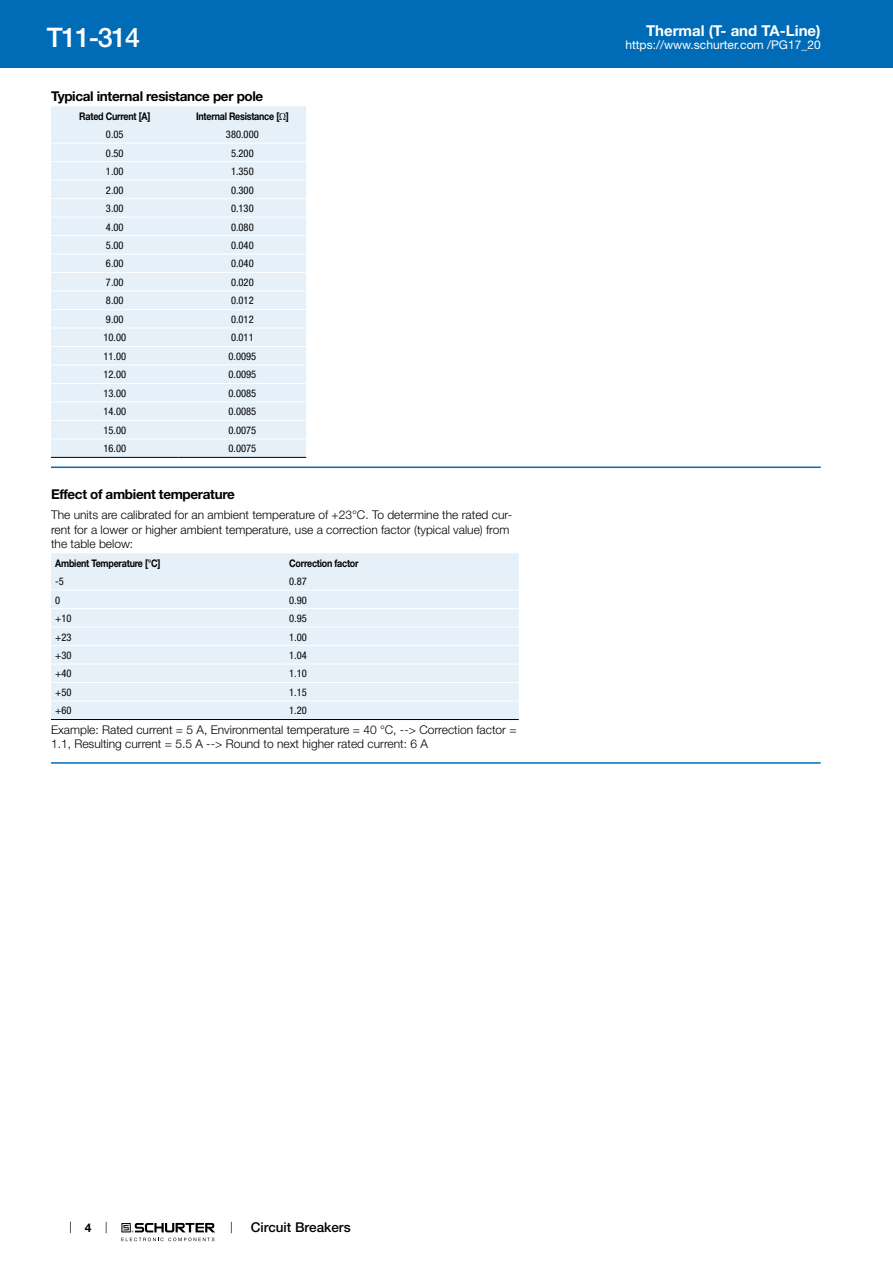
<style>
.page{position:relative;width:893px;height:1263px;background:#fff}
.page>*{position:absolute;margin:0;border:0;box-sizing:border-box;transform-origin:0 0}
.t1{font:500 27px "Helvetica Neue LT";letter-spacing:-.05em;color:#fff}
.t2{font:700 15px "Helvetica Neue LT";color:#fff}
.t3{font:700 13.5px "Helvetica Neue LT";letter-spacing:-.025em;color:#000}
.t4{font:500 13.5px "Helvetica Neue LT";color:#000}
.t5{font:300 12px/14.4px "Helvetica Neue LT";color:#000}
.t6{font:12px "Helvetica Neue LT";color:#fff}
.t7{font:700 12px "Helvetica Neue LT";color:#000}
.t8{font:condensed 10.5px "Helvetica Neue LT";color:#000}
.t9{font:700 10.5px "Helvetica Neue LT";letter-spacing:-.025em;color:#000;scale:.85 1}
.s1{font-family:"Arial Unicode MS";font-weight:400}
</style>
<div class="page">
<svg style="left:70px;top:1221px;width:1px;height:12px"></svg>
<svg style="left:121px;top:1223px;width:94px;height:18px"></svg>
<div style="left:0;top:0;width:893px;height:68px;background:#006bb6"></div>
<div style="left:51px;top:106px;width:255px;height:351px;background:#e6f0f8"></div>
<hr style="left:51px;top:143px;width:128px;height:1px;background:#fff">
<hr style="left:179px;top:143px;width:127px;height:1px;background:#fff">
<hr style="left:51px;top:161px;width:128px;height:1px;background:#fff">
<hr style="left:179px;top:161px;width:127px;height:1px;background:#fff">
<hr style="left:51px;top:180px;width:128px;height:1px;background:#fff">
<hr style="left:179px;top:180px;width:127px;height:1px;background:#fff">
<hr style="left:51px;top:198px;width:128px;height:1px;background:#fff">
<hr style="left:179px;top:198px;width:127px;height:1px;background:#fff">
<hr style="left:51px;top:217px;width:128px;height:1px;background:#fff">
<hr style="left:179px;top:217px;width:127px;height:1px;background:#fff">
<hr style="left:51px;top:235px;width:128px;height:1px;background:#fff">
<hr style="left:179px;top:235px;width:127px;height:1px;background:#fff">
<hr style="left:51px;top:254px;width:128px;height:1px;background:#fff">
<hr style="left:179px;top:254px;width:127px;height:1px;background:#fff">
<hr style="left:51px;top:272px;width:128px;height:1px;background:#fff">
<hr style="left:179px;top:272px;width:127px;height:1px;background:#fff">
<hr style="left:51px;top:291px;width:128px;height:1px;background:#fff">
<hr style="left:179px;top:291px;width:127px;height:1px;background:#fff">
<hr style="left:51px;top:309px;width:128px;height:1px;background:#fff">
<hr style="left:179px;top:309px;width:127px;height:1px;background:#fff">
<hr style="left:51px;top:328px;width:128px;height:1px;background:#fff">
<hr style="left:179px;top:328px;width:127px;height:1px;background:#fff">
<hr style="left:51px;top:346px;width:128px;height:1px;background:#fff">
<hr style="left:179px;top:346px;width:127px;height:1px;background:#fff">
<hr style="left:51px;top:365px;width:128px;height:1px;background:#fff">
<hr style="left:179px;top:365px;width:127px;height:1px;background:#fff">
<hr style="left:51px;top:383px;width:128px;height:1px;background:#fff">
<hr style="left:179px;top:383px;width:127px;height:1px;background:#fff">
<hr style="left:51px;top:402px;width:128px;height:1px;background:#fff">
<hr style="left:179px;top:402px;width:127px;height:1px;background:#fff">
<hr style="left:51px;top:420px;width:128px;height:1px;background:#fff">
<hr style="left:179px;top:420px;width:127px;height:1px;background:#fff">
<hr style="left:51px;top:438px;width:128px;height:1px;background:#fff">
<hr style="left:179px;top:438px;width:127px;height:1px;background:#fff">
<hr style="left:51px;top:457px;width:128px;height:1px;background:#000">
<hr style="left:179px;top:457px;width:127px;height:1px;background:#000">
<hr style="left:51px;top:466px;width:770px;height:2px;background:#006bb6">
<div style="left:51px;top:553px;width:468px;height:166px;background:#e6f0f8"></div>
<hr style="left:51px;top:590px;width:234px;height:1px;background:#fff">
<hr style="left:285px;top:590px;width:234px;height:1px;background:#fff">
<hr style="left:51px;top:608px;width:234px;height:1px;background:#fff">
<hr style="left:285px;top:608px;width:234px;height:1px;background:#fff">
<hr style="left:51px;top:627px;width:234px;height:1px;background:#fff">
<hr style="left:285px;top:627px;width:234px;height:1px;background:#fff">
<hr style="left:51px;top:645px;width:234px;height:1px;background:#fff">
<hr style="left:285px;top:645px;width:234px;height:1px;background:#fff">
<hr style="left:51px;top:664px;width:234px;height:1px;background:#fff">
<hr style="left:285px;top:664px;width:234px;height:1px;background:#fff">
<hr style="left:51px;top:682px;width:234px;height:1px;background:#fff">
<hr style="left:285px;top:682px;width:234px;height:1px;background:#fff">
<hr style="left:51px;top:701px;width:234px;height:1px;background:#fff">
<hr style="left:285px;top:701px;width:234px;height:1px;background:#fff">
<hr style="left:51px;top:719px;width:234px;height:1px;background:#000">
<hr style="left:285px;top:719px;width:234px;height:1px;background:#000">
<hr style="left:51px;top:762px;width:770px;height:2px;background:#006bb6">
<h1 class="t1" style="left:47px;top:21px;width:95px">T11-314</h1>
<p class="t3" style="left:51px;top:88px;width:214px">Typical internal resistance per pole</p>
<p class="t9" style="left:79px;top:109px;width:85px">Rated Current [A]</p>
<p class="t9" style="left:196px;top:109px;width:111px">Internal Resistance [<span class="s1">Ω</span>]</p>
<p class="t8" style="left:106px;top:128px;width:19px">0.05</p>
<p class="t8" style="left:226px;top:128px;width:34px">380.000</p>
<p class="t8" style="left:106px;top:147px;width:19px">0.50</p>
<p class="t8" style="left:231px;top:147px;width:24px">5.200</p>
<p class="t8" style="left:106px;top:165px;width:19px">1.00</p>
<p class="t8" style="left:231px;top:165px;width:24px">1.350</p>
<p class="t8" style="left:106px;top:184px;width:19px">2.00</p>
<p class="t8" style="left:231px;top:184px;width:24px">0.300</p>
<p class="t8" style="left:106px;top:202px;width:19px">3.00</p>
<p class="t8" style="left:231px;top:202px;width:24px">0.130</p>
<p class="t8" style="left:106px;top:221px;width:19px">4.00</p>
<p class="t8" style="left:231px;top:221px;width:24px">0.080</p>
<p class="t8" style="left:106px;top:239px;width:19px">5.00</p>
<p class="t8" style="left:231px;top:239px;width:24px">0.040</p>
<p class="t8" style="left:106px;top:258px;width:19px">6.00</p>
<p class="t8" style="left:231px;top:258px;width:24px">0.040</p>
<p class="t8" style="left:106px;top:276px;width:19px">7.00</p>
<p class="t8" style="left:231px;top:276px;width:24px">0.020</p>
<p class="t8" style="left:106px;top:295px;width:19px">8.00</p>
<p class="t8" style="left:231px;top:295px;width:24px">0.012</p>
<p class="t8" style="left:106px;top:313px;width:19px">9.00</p>
<p class="t8" style="left:231px;top:313px;width:24px">0.012</p>
<p class="t8" style="left:103px;top:332px;width:24px">10.00</p>
<p class="t8" style="left:231px;top:332px;width:24px">0.011</p>
<p class="t8" style="left:103px;top:350px;width:24px">11.00</p>
<p class="t8" style="left:228px;top:350px;width:29px">0.0095</p>
<p class="t8" style="left:103px;top:369px;width:24px">12.00</p>
<p class="t8" style="left:228px;top:369px;width:29px">0.0095</p>
<p class="t8" style="left:103px;top:387px;width:24px">13.00</p>
<p class="t8" style="left:228px;top:387px;width:29px">0.0085</p>
<p class="t8" style="left:103px;top:406px;width:24px">14.00</p>
<p class="t8" style="left:228px;top:406px;width:29px">0.0085</p>
<p class="t8" style="left:103px;top:424px;width:24px">15.00</p>
<p class="t8" style="left:228px;top:424px;width:29px">0.0075</p>
<p class="t8" style="left:103px;top:442px;width:24px">16.00</p>
<p class="t8" style="left:228px;top:442px;width:29px">0.0075</p>
<p class="t3" style="left:51px;top:486px;width:185px">Effect of ambient temperature</p>
<p class="t5" style="left:51px;top:508px;width:463px">The units are calibrated for an ambient temperature of +23°C. To determine the rated cur&shy;rent for a lower or higher ambient temperature, use a correction factor (typical value) from the table below:</p>
<p class="t9" style="left:55px;top:556px;width:125px">Ambient Temperature [°C]</p>
<p class="t9" style="left:289px;top:556px;width:83px">Correction factor</p>
<p class="t8" style="left:55px;top:575px;width:10px">-5</p>
<p class="t8" style="left:289px;top:575px;width:19px">0.87</p>
<p class="t8" style="left:55px;top:594px;width:7px">0</p>
<p class="t8" style="left:289px;top:594px;width:19px">0.90</p>
<p class="t8" style="left:55px;top:612px;width:18px">+10</p>
<p class="t8" style="left:289px;top:612px;width:19px">0.95</p>
<p class="t8" style="left:55px;top:631px;width:18px">+23</p>
<p class="t8" style="left:289px;top:631px;width:19px">1.00</p>
<p class="t8" style="left:55px;top:649px;width:18px">+30</p>
<p class="t8" style="left:289px;top:649px;width:19px">1.04</p>
<p class="t8" style="left:55px;top:668px;width:18px">+40</p>
<p class="t8" style="left:289px;top:668px;width:19px">1.10</p>
<p class="t8" style="left:55px;top:686px;width:18px">+50</p>
<p class="t8" style="left:289px;top:686px;width:19px">1.15</p>
<p class="t8" style="left:55px;top:705px;width:18px">+60</p>
<p class="t8" style="left:289px;top:705px;width:19px">1.20</p>
<p class="t5" style="left:51px;top:722px;width:467px">Example: Rated current = 5 A, Environmental temperature = 40 °C, --&gt; Correction factor =<br>1.1, Resulting current = 5.5 A --&gt; Round to next higher rated current: 6 A</p>
<p class="t2" style="left:646px;top:21px;width:176px">Thermal (T- and TA-Line)</p>
<p class="t6" style="left:625px;top:38px;width:197px">https://www.schurter.com /PG17_20</p>
<p class="t7" style="left:85px;top:1220px;width:8px">4</p>
<p class="t4" style="left:251px;top:1219px;width:101px">Circuit Breakers</p>
</div>
